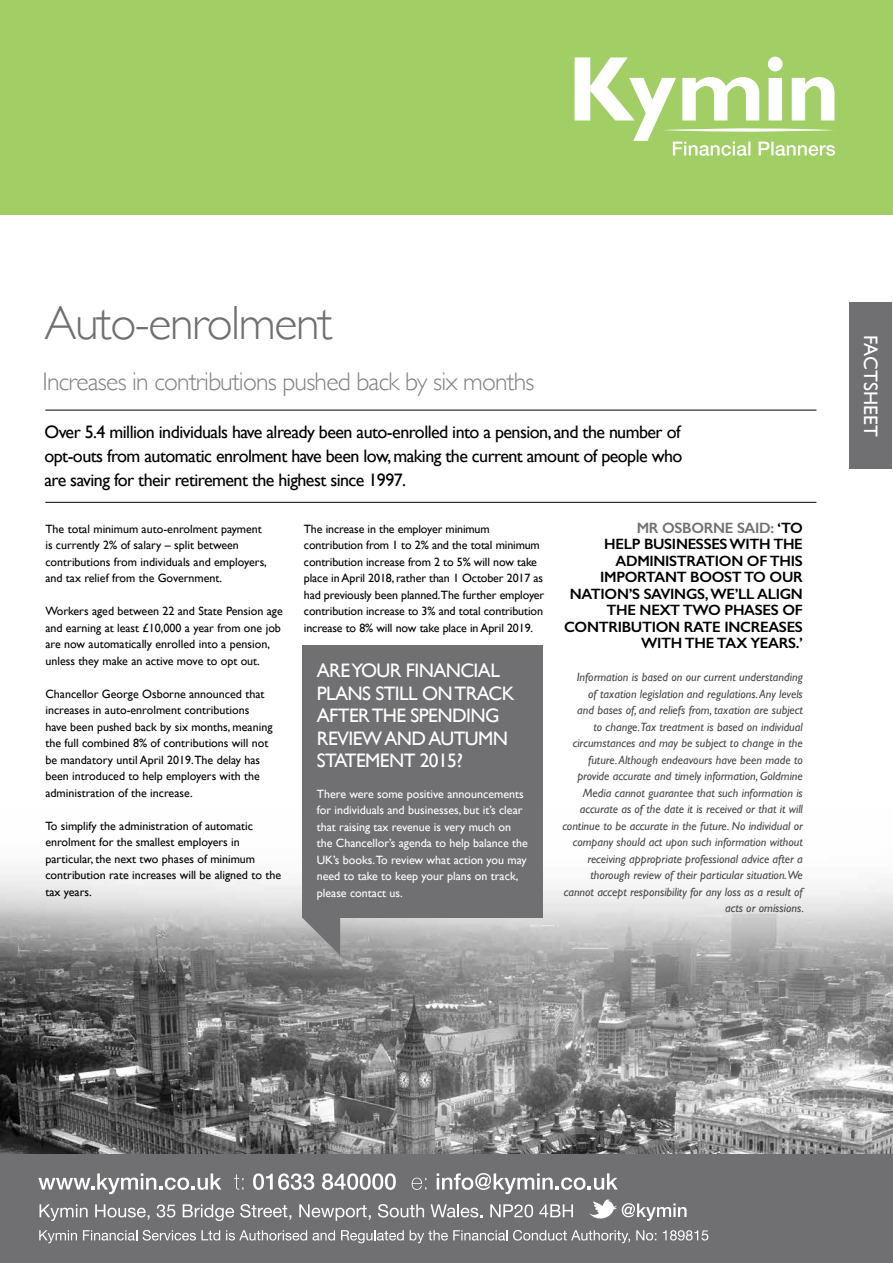
<style>
.page{position:relative;width:893px;height:1263px;background:#fff}
.page>*{position:absolute;margin:0;border:0;box-sizing:border-box;transform-origin:0 0}
.t1{font:300 48px "Gill Sans";letter-spacing:-.03em;color:#707073}
.t2{font:300 25.5px "Gill Sans";letter-spacing:-.03em;color:#808285}
.t3{font:19.5px/22.5px "Gill Sans";letter-spacing:-.03em;color:#fff}
.t4{font:19.5px "Gill Sans";letter-spacing:.01em;color:#fff}
.t5{font:18px/24px "Gill Sans";letter-spacing:-.03em;color:#000;text-align:justify}
.t6{font:600 15px/16.5px "Gill Sans";letter-spacing:-.02em;color:#000;text-align:right}
.t7{font:12px/16.5px "Gill Sans";color:#000}
.t8{font:italic 12px/16.5px "Gill Sans";color:#4a4a4d;text-align:right}
.t9{font:12px/16.5px "Gill Sans";color:#fff}
.s1{color:#707073}
</style>
<div class="page">
<img style="left:0;top:872px;width:893px;height:283px">
<hr style="left:45px;top:502px;width:771px;height:1px;background:#000">
<hr style="left:45px;top:410px;width:771px;height:1px;background:#000">
<svg style="left:302px;top:917px;width:38px;height:38px"></svg>
<div style="left:302px;top:645px;width:241px;height:272px;background:#707073"></div>
<div style="left:849px;top:303px;width:43px;height:166px;background:#707073"></div>
<div style="left:0;top:0;width:892px;height:214px;background:#a1cf66"></div>
<svg style="left:575px;top:57px;width:260px;height:99px"></svg>
<div style="left:0;top:1155px;width:893px;height:108px;background:#707073"></div>
<svg style="left:39px;top:1230px;width:38px;height:13px"></svg>
<svg style="left:83px;top:1230px;width:54px;height:10px"></svg>
<svg style="left:143px;top:1230px;width:77px;height:10px"></svg>
<svg style="left:226px;top:1230px;width:81px;height:10px"></svg>
<svg style="left:313px;top:1230px;width:22px;height:10px"></svg>
<svg style="left:341px;top:1230px;width:63px;height:13px"></svg>
<svg style="left:410px;top:1230px;width:220px;height:13px"></svg>
<svg style="left:636px;top:1230px;width:20px;height:10px"></svg>
<svg style="left:663px;top:1230px;width:45px;height:10px"></svg>
<svg style="left:38px;top:1173px;width:648px;height:48px"></svg>
<h1 class="t1" style="left:45px;top:296px;width:289px">Auto-enrolment</h1>
<h2 class="t2" style="left:43px;top:367px;width:493px">Increases in contributions pushed back by six months</h2>
<p class="t5" style="left:44px;top:419px;width:640px">Over 5.4 million individuals have already been auto-enrolled into a pension, and the number of opt-outs from automatic enrolment have been low, making the current amount of people who are saving for their retirement the highest since 1997.</p>
<p class="t7" style="left:45px;top:520px;width:223px">The total minimum auto-enrolment payment is currently 2% of salary – split between contributions from individuals and employers, and tax relief from the Government.</p>
<p class="t7" style="left:45px;top:603px;width:239px">Workers aged between 22 and State Pension age and earning at least £10,000 a year from one job are now automatically enrolled into a pension, unless they make an active move to opt out.</p>
<p class="t7" style="left:45px;top:685px;width:229px">Chancellor George Osborne announced that increases in auto-enrolment contributions have been pushed back by six months, meaning the full combined 8% of contributions will not be mandatory until April 2019.The delay has been introduced to help employers with the administration of the increase.</p>
<p class="t7" style="left:45px;top:817px;width:237px">To simplify the administration of automatic enrolment for the smallest employers in particular, the next two phases of minimum contribution rate increases will be aligned to the tax years.</p>
<p class="t7" style="left:304px;top:520px;width:242px">The increase in the employer minimum contribution from 1 to 2% and the total minimum contribution increase from 2 to 5% will now take place in April 2018, rather than 1 October 2017 as had previously been planned.The further employer contribution increase to 3% and total contribution increase to 8% will now take place in April 2019.</p>
<p class="t6" style="left:564px;top:519px;width:240px"><span class="s1">MR OSBORNE SAID:</span> ‘TO<br>HELP BUSINESSES WITH THE<br>ADMINISTRATION OF THIS<br>IMPORTANT BOOST TO OUR<br>NATION’S SAVINGS, WE’LL ALIGN<br>THE NEXT TWO PHASES OF<br>CONTRIBUTION RATE INCREASES<br>WITH THE TAX YEARS.’</p>
<p class="t8" style="left:562px;top:669px;width:243px">Information is based on our current understanding<br>of taxation legislation and regulations. Any levels<br>and bases of, and reliefs from, taxation are subject<br>to change.Tax treatment is based on individual circumstances and may be subject to change in the future. Although endeavours have been made to provide accurate and timely information, Goldmine Media cannot guarantee that such information is accurate as of the date it is received or that it will continue to be accurate in the future. No individual or company should act upon such information without receiving appropriate professional advice after a thorough review of their particular situation.We cannot accept responsibility for any loss as a result of acts or omissions.</p>
<h3 class="t3" style="left:317px;top:659px;width:199px">ARE YOUR FINANCIAL<br>PLANS STILL ON TRACK<br>AFTER THE SPENDING<br>REVIEW AND AUTUMN<br>STATEMENT 2015?</h3>
<p class="t9" style="left:317px;top:785px;width:213px">There were some positive announcements for individuals and businesses, but it’s clear that raising tax revenue is very much on the Chancellor’s agenda to help balance the UK’s books.To review what action you may need to take to keep your plans on track, please contact us.</p>
<h3 class="t4" style="left:882px;top:335px;width:104px;rotate:90deg">FACTSHEET</h3>
</div>
